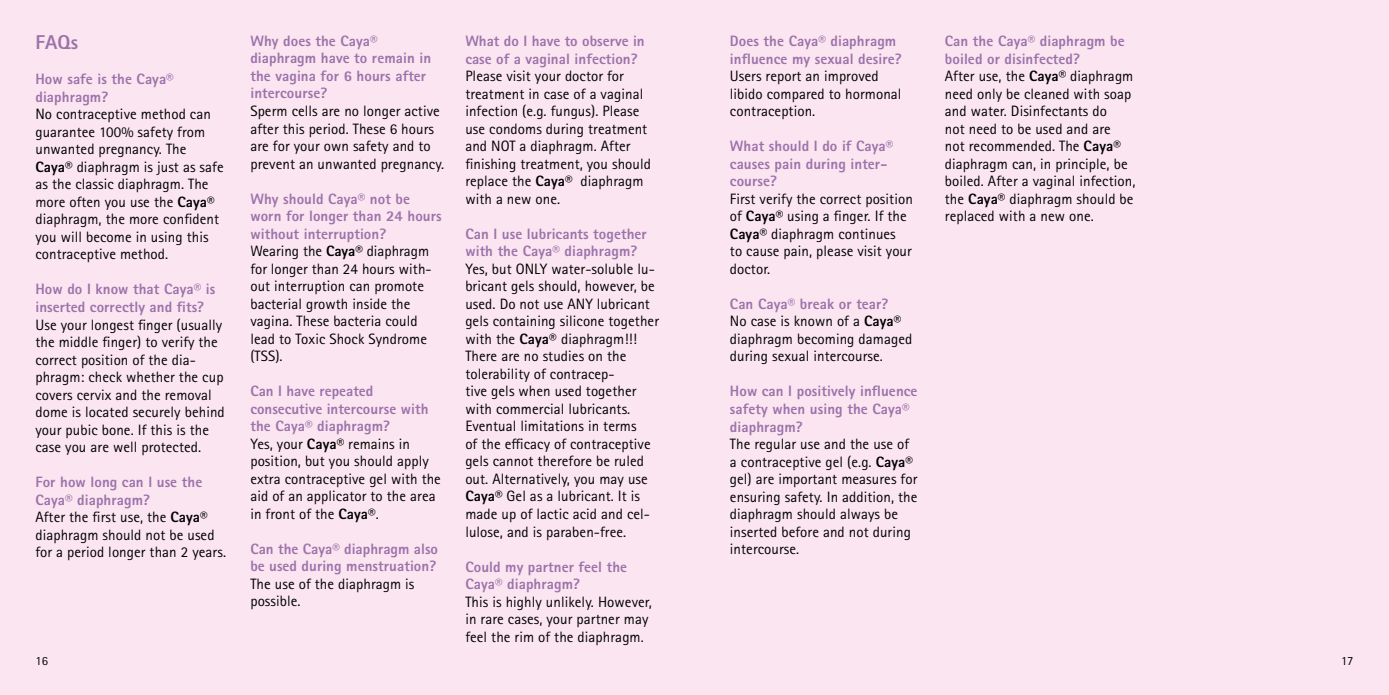
<style>
.page{position:relative;width:1389px;height:695px;background:#fff}
.page>*{position:absolute;margin:0;border:0;box-sizing:border-box;transform-origin:0 0}
.t1{font:800 20px "Rotis Sans Serif Pro";color:#9c72ab}
.t2{font:15px/17.5px "Rotis Sans Serif Pro";letter-spacing:.005em;color:#000}
.t3{font:800 15px/17.5px "Rotis Sans Serif Pro";letter-spacing:.005em;color:#9c72ab}
.t4{font:12.5px "Rotis Sans Serif Pro";color:#000}
.s1{font-weight:800}
.s2{font-weight:800;color:#9c72ab}
</style>
<div class="page">
<div style="left:0;top:0;width:1389px;height:694px;background:#fbe5f0"></div>
<h1 class="t1" style="left:35px;top:30px;width:44px">FAQs</h1>
<p class="t3" style="left:35px;top:70px;width:140px">How safe is the Caya® diaphragm?</p>
<p class="t2" style="left:35px;top:106px;width:190px">No contraceptive method can guarantee 100% safety from unwanted pregnancy. The<br><span class="s1">Caya®</span> diaphragm is just as safe as the classic diaphragm. The more often you use the <span class="s1">Caya® </span>diaphragm, the more confident you will become in using this contraceptive method.</p>
<p class="t3" style="left:35px;top:280px;width:181px">How do I know that Caya® is inserted correctly and fits?</p>
<p class="t2" style="left:35px;top:316px;width:191px">Use your longest finger (usually the middle finger) to verify the correct position of the dia&shy;phragm: check whether the cup covers cervix and the removal dome is located securely behind your pubic bone. If this is the case you are well protected.</p>
<p class="t2" style="left:35px;top:473px;width:192px"><span class="s2">For how long can I use the<br>Caya® diaphragm?<br></span>After the first use, the <span class="s1">Caya® </span>diaphragm should not be used for a period longer than 2 years.</p>
<p class="t3" style="left:250px;top:32px;width:182px">Why does the Caya® diaphragm have to remain in the vagina for 6 hours after intercourse?</p>
<p class="t2" style="left:250px;top:102px;width:195px">Sperm cells are no longer active after this period. These 6 hours are for your own safety and to prevent an unwanted pregnancy.</p>
<p class="t2" style="left:250px;top:190px;width:193px"><span class="s2">Why should Caya® not be worn for longer than 24 hours without interruption?<br></span>Wearing the <span class="s1">Caya®</span> diaphragm for longer than 24 hours with&shy;out interruption can promote bacterial growth inside the vagina. These bacteria could lead to Toxic Shock Syndrome (TSS).</p>
<p class="t2" style="left:250px;top:382px;width:192px"><span class="s2">Can I have repeated consecutive intercourse with the Caya® diaphragm?<br></span>Yes, your <span class="s1">Caya®</span> remains in position, but you should apply extra contraceptive gel with the aid of an applicator to the area in front of the <span class="s1">Caya®</span>.</p>
<p class="t3" style="left:250px;top:540px;width:189px">Can the Caya® diaphragm also be used during menstruation?</p>
<p class="t2" style="left:250px;top:575px;width:166px">The use of the diaphragm is possible.</p>
<p class="t3" style="left:465px;top:32px;width:181px">What do I have to observe in case of a vaginal infection?</p>
<p class="t2" style="left:465px;top:67px;width:187px">Please visit your doctor for treatment in case of a vaginal infection (e.g. fungus). Please use condoms during treatment and NOT a diaphragm. After finishing treatment, you should replace the <span class="s1">Caya®</span> diaphragm with a new one.</p>
<p class="t3" style="left:465px;top:225px;width:183px">Can I use lubricants together with the Caya® diaphragm?</p>
<p class="t2" style="left:465px;top:260px;width:195px">Yes, but ONLY water-soluble lu&shy;bricant gels should, however, be used. Do not use ANY lubricant gels containing silicone together with the <span class="s1">Caya®</span> diaphragm!!!<br>There are no studies on the tolerability of contracep-<br>tive gels when used together with commercial lubricants.<br>Eventual limitations in terms<br>of the efficacy of contraceptive gels cannot therefore be ruled out. Alternatively, you may use<br><span class="s1">Caya®</span> Gel as a lubricant. It is made up of lactic acid and cel&shy;lulose, and is paraben-free.</p>
<p class="t3" style="left:465px;top:557px;width:163px">Could my partner feel the<br>Caya® diaphragm?</p>
<p class="t2" style="left:465px;top:592px;width:188px">This is highly unlikely. However, in rare cases, your partner may feel the rim of the diaphragm.</p>
<p class="t3" style="left:730px;top:32px;width:173px">Does the Caya® diaphragm influence my sexual desire?</p>
<p class="t2" style="left:730px;top:67px;width:173px">Users report an improved libido compared to hormonal contraception.</p>
<p class="t3" style="left:730px;top:137px;width:165px">What should I do if Caya® causes pain during inter&shy;course?</p>
<p class="t2" style="left:730px;top:190px;width:184px">First verify the correct position of <span class="s1">Caya®</span> using a finger. If the<br><span class="s1">Caya®</span> diaphragm continues<br>to cause pain, please visit your doctor.</p>
<p class="t2" style="left:730px;top:295px;width:184px"><span class="s2">Can Caya® break or tear?<br></span>No case is known of a <span class="s1">Caya® </span>diaphragm becoming damaged during sexual intercourse.</p>
<p class="t3" style="left:730px;top:382px;width:189px">How can I positively influence safety when using the Caya® diaphragm?</p>
<p class="t2" style="left:730px;top:435px;width:189px">The regular use and the use of a contraceptive gel (e.g. <span class="s1">Caya® </span>gel) are important measures for ensuring safety. In addition, the diaphragm should always be inserted before and not during intercourse.</p>
<p class="t2" style="left:945px;top:33px;width:192px"><span class="s2">Can the Caya® diaphragm be boiled or disinfected?<br></span>After use, the <span class="s1">Caya®</span> diaphragm need only be cleaned with soap and water. Disinfectants do<br>not need to be used and are<br>not recommended. The <span class="s1">Caya® </span>diaphragm can, in principle, be boiled. After a vaginal infection, the <span class="s1">Caya®</span> diaphragm should be replaced with a new one.</p>
<p class="t4" style="left:35px;top:653px;width:14px">16</p>
<p class="t4" style="left:1341px;top:653px;width:14px">17</p>
</div>
